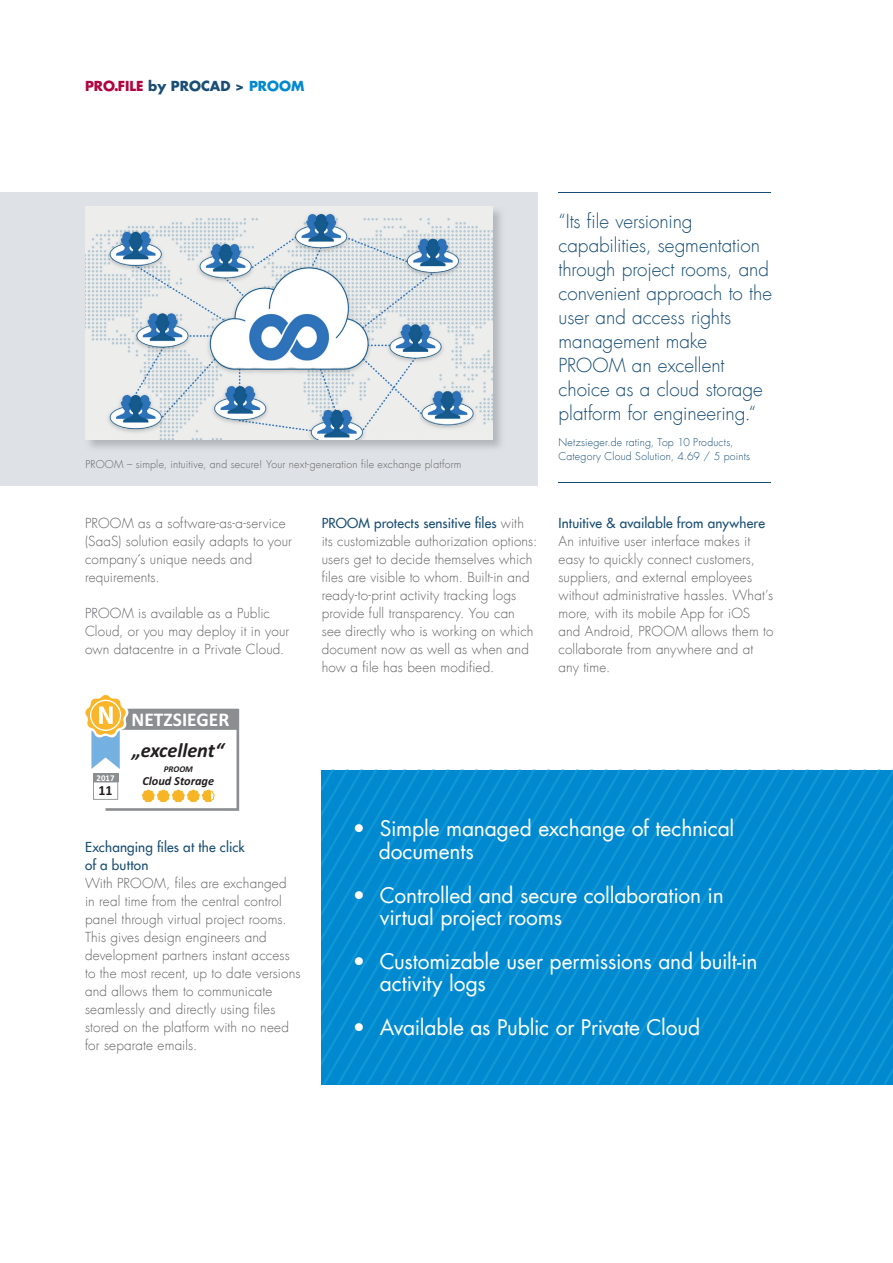
<style>
.page{position:relative;width:893px;height:1263px;background:#fff}
.page>*{position:absolute;margin:0;border:0;box-sizing:border-box;transform-origin:0 0}
.t1{font:21px/22.5px "Futura Com";letter-spacing:-.01em;color:#fff}
.t2{font:italic 700 20.4px "Calibri";letter-spacing:-.005em;color:#231f20}
.t3{font:700 19.5px "Calibri";color:#fff}
.t4{font:300 18.9px/24px "Futura Com";letter-spacing:-.005em;color:#194e74}
.t5{font:700 13.95px "Calibri";color:#231f20}
.t6{font:300 13.5px/18px "Futura Com";letter-spacing:.01em;color:#636366}
.t7{font:500 13.5px/18px "Futura Com";letter-spacing:.015em;color:#194e74}
.t8{font:700 13.5px "Futura Com";color:#194e74}
.t9{font:italic 700 12.3px "Calibri";color:#231f20}
.t10{font:300 10.5px "Futura Com";letter-spacing:.015em;color:#636366}
.t11{font:300 10.5px/14.1px "Futura Com";letter-spacing:.02em;color:#194e74}
.t12{font:italic 700 8.85px "Calibri";color:#231f20}
.t13{font:700 8.85px "Calibri";color:#fff}
.s1{color:#b00540}
.s2{color:#0089cf}
.s3{font-weight:500;color:#194e74}
</style>
<div class="page">
<svg style="left:607px;top:770px;width:15px;height:314px;background:#028bd0"></svg>
<svg style="left:593px;top:770px;width:14px;height:314px;background:#028bd0"></svg>
<svg style="left:579px;top:770px;width:14px;height:314px;background:#028bd0"></svg>
<svg style="left:564px;top:770px;width:15px;height:314px;background:#028bd0"></svg>
<svg style="left:550px;top:770px;width:14px;height:314px;background:#028bd0"></svg>
<svg style="left:536px;top:770px;width:14px;height:314px;background:#028bd0"></svg>
<svg style="left:521px;top:770px;width:15px;height:314px;background:#028bd0"></svg>
<svg style="left:507px;top:770px;width:14px;height:314px;background:#028bd0"></svg>
<svg style="left:322px;top:770px;width:185px;height:314px;background:#028bd0"></svg>
<svg style="left:321px;top:770px;width:157px;height:272px;background:#028bd0"></svg>
<svg style="left:624px;top:770px;width:15px;height:314px;background:#028bd0"></svg>
<svg style="left:639px;top:770px;width:14px;height:314px;background:#028bd0"></svg>
<svg style="left:653px;top:770px;width:14px;height:314px;background:#028bd0"></svg>
<svg style="left:667px;top:770px;width:15px;height:314px;background:#028bd0"></svg>
<svg style="left:682px;top:770px;width:14px;height:314px;background:#028bd0"></svg>
<svg style="left:696px;top:770px;width:15px;height:314px;background:#028bd0"></svg>
<svg style="left:711px;top:770px;width:182px;height:314px;background:#028bd0"></svg>
<hr style="left:558px;top:192px;width:213px;height:1px;background:#194e74">
<hr style="left:558px;top:482px;width:213px;height:1px;background:#194e74">
<div style="left:0;top:192px;width:537px;height:294px;background:#dee2e6"></div>
<img style="left:85px;top:206px;width:416px;height:242px">
<img style="left:85px;top:206px;width:407px;height:233px">
<svg style="left:85px;top:695px;width:155px;height:116px"></svg>
<p class="t8" style="left:85px;top:75px;width:221px"><span class="s1">PRO.FILE</span> by PROCAD &gt; <span class="s2">PROOM</span></p>
<p class="t10" style="left:85px;top:457px;width:378px">PROOM – simple, intuitive, and secure! Your next-generation file exchange platform</p>
<h3 class="t4" style="left:558px;top:209px;width:215px">“Its file versioning capabilities, segmentation through project rooms, and convenient approach to the user and access rights management make<br>PROOM an excellent choice as a cloud storage platform for engineering.“</h3>
<p class="t11" style="left:558px;top:435px;width:193px">Netzsieger.de rating, Top 10 Products,<br>Category Cloud Solution, 4.69 / 5 points</p>
<p class="t6" style="left:85px;top:514px;width:208px">PROOM as a software-as-a-service (SaaS) solution easily adapts to your company´s unique needs and requirements.</p>
<p class="t6" style="left:85px;top:604px;width:206px">PROOM is available as a Public<br>Cloud, or you may deploy it in your own datacentre in a Private Cloud.</p>
<p class="t13" style="left:97px;top:771px;width:19px">2017</p>
<p class="t5" style="left:99px;top:780px;width:16px">11</p>
<h3 class="t3" style="left:132px;top:705px;width:99px">NETZSIEGER</h3>
<h2 class="t2" style="left:132px;top:736px;width:94px">„excellent“</h2>
<p class="t9" style="left:142px;top:772px;width:73px">Cloud Storage</p>
<p class="t12" style="left:164px;top:762px;width:31px">PROOM</p>
<p class="t7" style="left:85px;top:837px;width:161px">Exchanging files at the click of a button</p>
<p class="t6" style="left:85px;top:874px;width:217px">With PROOM, files are exchanged<br>in real time from the central control panel through virtual project rooms.<br>This gives design engineers and development partners instant access to the most recent, up to date versions and allows them to communicate seamlessly and directly using files stored on the platform with no need for separate emails.</p>
<p class="t6" style="left:322px;top:514px;width:217px"><span class="s3">PROOM protects sensitive files</span> with its customizable authorization options: users get to decide themselves which files are visible to whom. Built-in and ready-to-print activity tracking logs provide full transparency. You can see directly who is working on which document now as well as when and how a file has been modified.</p>
<p class="t7" style="left:558px;top:513px;width:208px">Intuitive &amp; available from anywhere</p>
<p class="t6" style="left:558px;top:532px;width:217px">An intuitive user interface makes it easy to quickly connect customers, suppliers, and external employees without administrative hassles. What’s more, with its mobile App for iOS and Android, PROOM allows them to collaborate from anywhere and at any time.</p>
<h1 class="t1" style="left:379px;top:817px;width:357px;text-indent:-26px">• Simple managed exchange of technical documents</h1>
<h1 class="t1" style="left:380px;top:883px;width:345px;text-indent:-27px">• Controlled and secure collaboration in virtual project rooms</h1>
<h1 class="t1" style="left:380px;top:949px;width:379px;text-indent:-27px">• Customizable user permissions and built-in activity logs</h1>
<h1 class="t1" style="left:353px;top:1016px;width:349px">• Available as Public or Private Cloud</h1>
</div>
